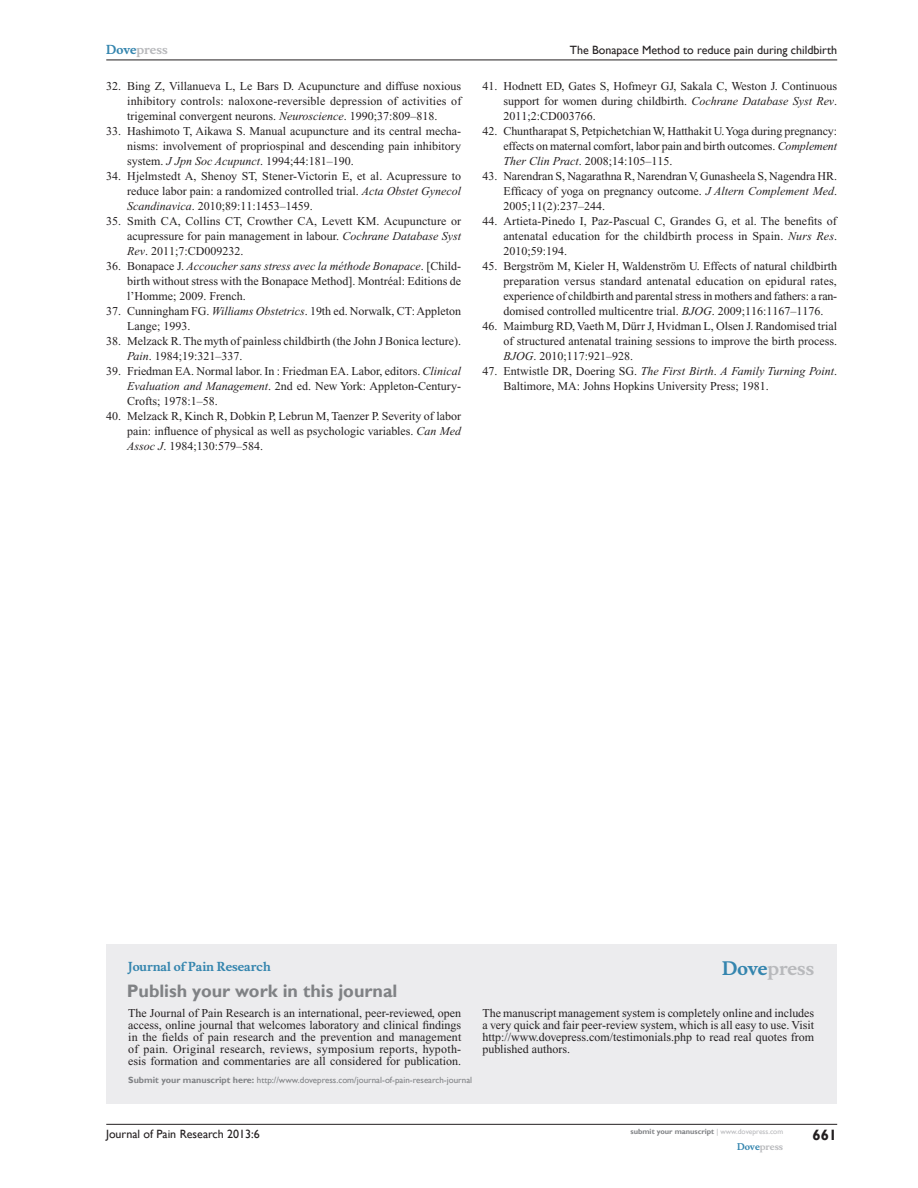
<style>
.page{position:relative;width:918px;height:1188px;background:#fff}
.page>*{position:absolute;margin:0;border:0;box-sizing:border-box;transform-origin:0 0}
.t1{font:700 18px "Gill Sans";color:#808285}
.t2{font:700 18px "Musee";color:#b8b9bc}
.t3{font:700 15px "Gill Sans";color:#231f20}
.t4{font:12px/15px "Times New Roman";color:#231f20;text-align:justify}
.t5{font:12px "Gill Sans";color:#231f20}
.t6{font:700 12px "Musee";color:#3485ae}
.t7{font:700 12px "Musee";color:#b8b9bc}
.t8{font:9px "Gill Sans";color:#808285}
.t9{font:700 9px "Musee";color:#b8b9bc}
.t10{font:700 7.5px "Gill Sans";color:#808285}
.s1{color:#3485ae}
.s2{font-style:italic}
.s3{font-weight:700}
.s4{font-weight:400;color:#b8b9bc}
</style>
<div class="page">
<div style="left:106px;top:944px;width:731px;height:159px;background:#ececee"></div>
<hr style="left:106px;top:1124px;width:731px;height:1px;background:#231f20">
<hr style="left:106px;top:60px;width:731px;height:1px;background:#231f20">
<p class="t7" style="left:106px;top:43px;width:63px"><span class="s1">Dove</span>press</p>
<p class="t4" style="left:127px;top:79px;width:336px;text-indent:-21px">32. Bing Z, Villanueva L, Le Bars D. Acupuncture and diffuse noxious inhibitory controls: naloxone-reversible depression of activities of trigeminal convergent neurons. <span class="s2">Neuroscience</span>. 1990;37:809–818.</p>
<p class="t4" style="left:127px;top:124px;width:335px;text-indent:-21px">33. Hashimoto T, Aikawa S. Manual acupuncture and its central mecha&shy;nisms: involvement of propriospinal and descending pain inhibitory system. <span class="s2">J Jpn Soc Acupunct</span>. 1994;44:181–190.</p>
<p class="t4" style="left:127px;top:169px;width:336px;text-indent:-21px">34. Hjelmstedt A, Shenoy ST, Stener-Victorin E, et al. Acupressure to reduce labor pain: a randomized controlled trial. <span class="s2">Acta Obstet Gynecol Scandinavica</span>. 2010;89:11:1453–1459.</p>
<p class="t4" style="left:127px;top:214px;width:335px;text-indent:-21px">35. Smith CA, Collins CT, Crowther CA, Levett KM. Acupuncture or acupressure for pain management in labour. <span class="s2">Cochrane Database Syst Rev</span>. 2011;7:CD009232.</p>
<p class="t4" style="left:127px;top:259px;width:335px;text-indent:-21px">36. Bonapace J. <span class="s2">Accoucher sans stress avec la méthode Bonapace</span>. [Child&shy;birth without stress with the Bonapace Method]. Montréal: Editions de l’Homme; 2009. French.</p>
<p class="t4" style="left:127px;top:304px;width:335px;text-indent:-21px">37. Cunningham FG. <span class="s2">Williams Obstetrics</span>. 19th ed. Norwalk, CT: Appleton<br>Lange; 1993.</p>
<p class="t4" style="left:127px;top:334px;width:335px;text-indent:-21px">38. Melzack R. The myth of painless childbirth (the John J Bonica lecture).<br><span class="s2">Pain</span>. 1984;19:321–337.</p>
<p class="t4" style="left:127px;top:364px;width:335px;text-indent:-21px">39. Friedman EA. Normal labor. In : Friedman EA. Labor, editors. <span class="s2">Clinical Evaluation and Management</span>. 2nd ed. New York: Appleton-Century-Crofts; 1978:1–58.</p>
<p class="t4" style="left:127px;top:409px;width:335px;text-indent:-21px">40. Melzack R, Kinch R, Dobkin P, Lebrun M, Taenzer P. Severity of labor pain: influence of physical as well as psychologic variables. <span class="s2">Can Med Assoc J</span>. 1984;130:579–584.</p>
<p class="t5" style="left:570px;top:43px;width:269px">The Bonapace Method to reduce pain during childbirth</p>
<p class="t4" style="left:503px;top:79px;width:335px;text-indent:-21px">41. Hodnett ED, Gates S, Hofmeyr GJ, Sakala C, Weston J. Continuous support for women during childbirth. <span class="s2">Cochrane Database Syst Rev</span>.<br>2011;2:CD003766.</p>
<p class="t4" style="left:503px;top:124px;width:335px;text-indent:-21px">42. Chuntharapat S, Petpichetchian W, Hatthakit U. Yoga during pregnancy: effects on maternal comfort, labor pain and birth outcomes. <span class="s2">Complement Ther Clin Pract</span>. 2008;14:105–115.</p>
<p class="t4" style="left:503px;top:169px;width:335px;text-indent:-21px">43. Narendran S, Nagarathna R, Narendran V, Gunasheela S, Nagendra HR.<br>Efficacy of yoga on pregnancy outcome. <span class="s2">J Altern Complement Med</span>.<br>2005;11(2):237–244.</p>
<p class="t4" style="left:503px;top:214px;width:335px;text-indent:-21px">44. Artieta-Pinedo I, Paz-Pascual C, Grandes G, et al. The benefits of antenatal education for the childbirth process in Spain. <span class="s2">Nurs Res</span>.<br>2010;59:194.</p>
<p class="t4" style="left:503px;top:259px;width:335px;text-indent:-21px">45. Bergström M, Kieler H, Waldenström U. Effects of natural childbirth preparation versus standard antenatal education on epidural rates, experience of childbirth and parental stress in mothers and fathers: a ran&shy;domised controlled multicentre trial. <span class="s2">BJOG</span>. 2009;116:1167–1176.</p>
<p class="t4" style="left:503px;top:319px;width:335px;text-indent:-21px">46. Maimburg RD, Vaeth M, Dürr J, Hvidman L, Olsen J. Randomised trial of structured antenatal training sessions to improve the birth process.<br><span class="s2">BJOG</span>. 2010;117:921–928.</p>
<p class="t4" style="left:503px;top:364px;width:335px;text-indent:-21px">47. Entwistle DR, Doering SG. <span class="s2">The First Birth</span>. <span class="s2">A Family Turning Point</span>.<br>Baltimore, MA: Johns Hopkins University Press; 1981.</p>
<p class="t6" style="left:128px;top:959px;width:144px">Journal of Pain Research</p>
<h1 class="t1" style="left:127px;top:980px;width:272px">Publish your work in this journal</h1>
<h1 class="t2" style="left:722px;top:958px;width:94px"><span class="s1">Dove</span>press</h1>
<p class="t4" style="left:128px;top:1007px;width:335px;line-height:12px">The Journal of Pain Research is an international, peer-reviewed, open access, online journal that welcomes laboratory and clinical findings in the fields of pain research and the prevention and management of pain. Original research, reviews, symposium reports, hypoth&shy;esis formation and commentaries are all considered for publication.</p>
<p class="t4" style="left:482px;top:1007px;width:333px;line-height:12px">The manuscript management system is completely online and includes a very quick and fair peer-review system, which is all easy to use. Visit http://www.dovepress.com/testimonials.php to read real quotes from published authors.</p>
<p class="t8" style="left:128px;top:1075px;width:345px"><span class="s3">Submit your manuscript here:</span> http://www.dovepress.com/journal-of-pain-research-journal</p>
<p class="t5" style="left:106px;top:1126px;width:155px">Journal of Pain Research 2013:6</p>
<p class="t10" style="left:631px;top:1127px;width:154px">submit your manuscript <span class="s4">| www.dovepress.com</span></p>
<p class="t9" style="left:737px;top:1141px;width:48px"><span class="s1">Dove</span>press</p>
<p class="t3" style="left:812px;top:1126px;width:26px">661</p>
</div>
